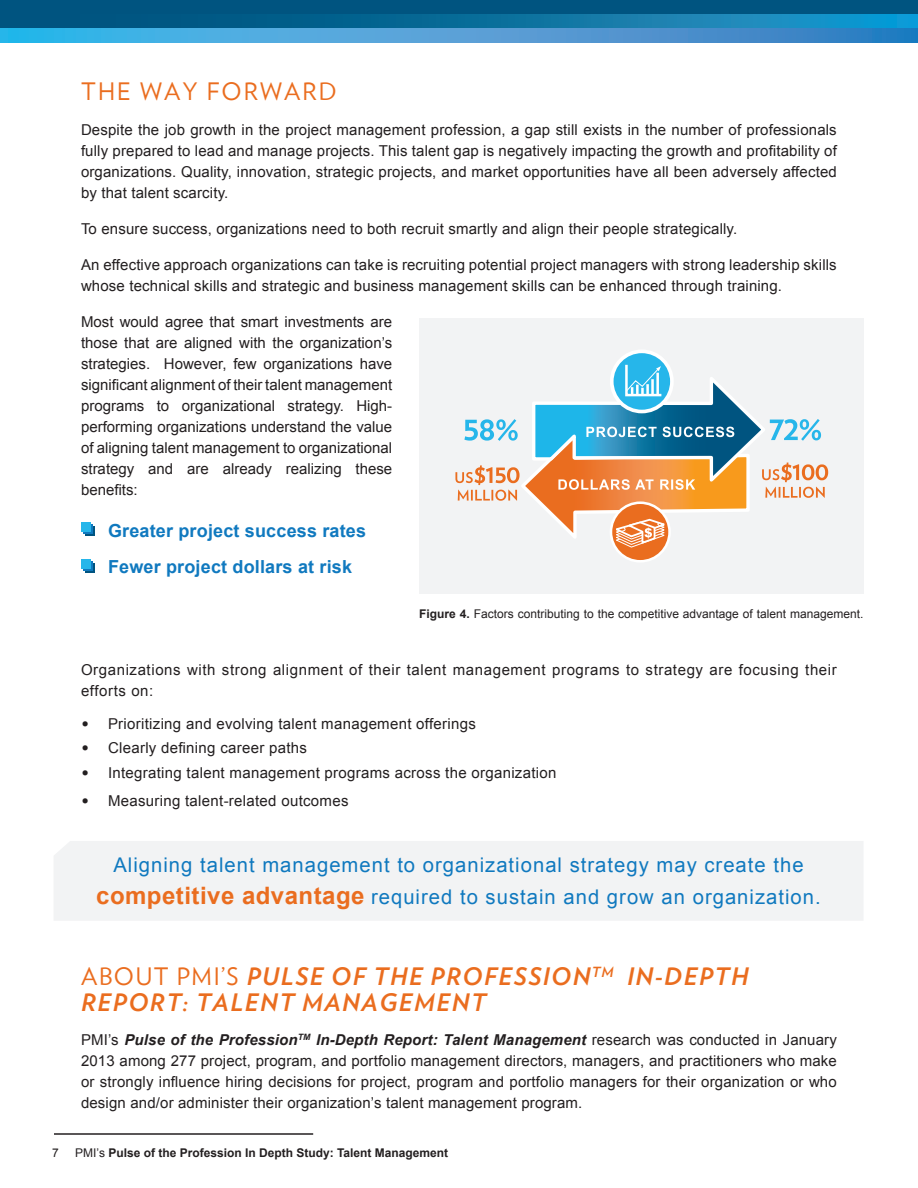
<style>
.page{position:relative;width:918px;height:1188px;background:#fff}
.page>*{position:absolute;margin:0;border:0;box-sizing:border-box;transform-origin:0 0}
.t1{font:italic 700 24px/25.5px "Verlag";letter-spacing:.065em;color:#ea6d1f}
.t2{font:24px "Verlag";letter-spacing:.085em;color:#ea6d1f}
.t3{font:20.25px/31.5px "Arial";letter-spacing:.05em;color:#1079bf;text-align:center}
.t4{font:700 18px/36px "Arial";letter-spacing:.01em;color:#1079bf}
.t5{font:15px/21px "Arial";letter-spacing:.01em;color:#231f20;text-align:justify}
.t6{font:15px/21px "Arial";letter-spacing:.04em;color:#231f20}
.t7{font:12px "Arial";color:#231f20}
.t8{font:700 12px "Arial";color:#231f20}
.s1{font-weight:700}
.s2{font-family:"Calibri";font-size:16.5px}
.s3{font-weight:700;font-size:24px;color:#ea6d1f}
.s4{font-weight:400;font-style:normal}
.s5{font-weight:700;font-style:italic}
.s6{font-weight:400}
</style>
<div class="page">
<hr style="left:54px;top:1133px;width:259px;height:2px;background:#231f20">
<div style="left:0;top:0;width:918px;height:14px;background:#005480"></div>
<svg style="left:0;top:14px;width:918px;height:14px;background:#0a709e"></svg>
<svg style="left:0;top:28px;width:918px;height:15px;background:#469dd6"></svg>
<div style="left:54px;top:841px;width:809px;height:79px;background:#f2f3f4"></div>
<svg style="left:86px;top:564px;width:9px;height:9px"></svg>
<svg style="left:83px;top:562px;width:9px;height:9px"></svg>
<div style="left:81px;top:560px;width:9px;height:9px;background:#26b6ea"></div>
<svg style="left:86px;top:527px;width:9px;height:9px"></svg>
<svg style="left:83px;top:525px;width:9px;height:9px"></svg>
<div style="left:81px;top:523px;width:9px;height:9px;background:#26b6ea"></div>
<div style="left:419px;top:318px;width:445px;height:276px;background:#f2f3f4"></div>
<svg style="left:612px;top:351px;width:60px;height:61px"></svg>
<div style="left:610px;top:350px;width:64px;height:63px;border:4px solid #fff;border-radius:50%"></div>
<div style="left:611px;top:503px;width:59px;height:58px;background:#ea6d1f;border-radius:50%"></div>
<div style="left:610px;top:501px;width:61px;height:62px;border:3px solid #fff;border-radius:50%"></div>
<svg style="left:455px;top:362px;width:373px;height:186px"></svg>
<h1 class="t2" style="left:81px;top:74px;width:257px">TH E WAY FORWARD</h1>
<p class="t5" style="left:81px;top:119px;width:757px">Despite the job growth in the project management profession, a gap still exists in the number of professionals fully prepared to lead and manage projects. This talent gap is negatively impacting the growth and profitability of organizations. Quality, innovation, strategic projects, and market opportunities have all been adversely affected by that talent scarcity.</p>
<p class="t5" style="left:81px;top:218px;width:658px">To ensure success, organizations need to both recruit smartly and align their people strategically.</p>
<p class="t5" style="left:81px;top:254px;width:757px">An effective approach organizations can take is recruiting potential project managers with strong leadership skills whose technical skills and strategic and business management skills can be enhanced through training.</p>
<p class="t5" style="left:81px;top:311px;width:313px">Most would agree that smart investments are those that are aligned with the organization’s strategies. However, few organizations have significant alignment of their talent management programs to organizational strategy. High&shy;performing organizations understand the value of aligning talent management to organizational strategy and are already realizing these benefits:</p>
<p class="t4" style="left:108px;top:513px;width:260px">Greater project success rates<br>Fewer project dollars at risk</p>
<p class="t7" style="left:419px;top:606px;width:446px"><span class="s1">Figure 4.</span> Factors contributing to the competitive advantage of talent management.</p>
<p class="t6" style="left:81px;top:659px;width:758px">Organizations with strong alignment of their talent management programs to strategy are focusing their efforts on:</p>
<p class="t5" style="left:81px;top:713px;width:396px"><span class="s2">•</span> Prioritizing and evolving talent management offerings</p>
<p class="t5" style="left:81px;top:738px;width:228px"><span class="s2">•</span> Clearly defining career paths</p>
<p class="t5" style="left:81px;top:763px;width:477px"><span class="s2">•</span> Integrating talent management programs across the organization</p>
<p class="t5" style="left:81px;top:790px;width:269px"><span class="s2">•</span> Measuring talent-related outcomes</p>
<h2 class="t3" style="left:96px;top:850px;width:726px">Aligning talent management to organizational strategy may create the <span class="s3">competitive advantage</span> required to sustain and grow an organization.</h2>
<h1 class="t1" style="left:81px;top:962px;width:669px;text-indent:140px"><span class="s4">’S</span> PULSE OF THE PROFESSION<sup>TM</sup> IN-DEPTH<br>REPORT: TALENT MANAGEMENT</h1>
<p class="t5" style="left:81px;top:1030px;width:757px">PMI ’s <span class="s5">Pulse of the Profession</span><sup>TM</sup> <span class="s5">In-Depth Report: Talent Management</span> research was conducted in January 2013 among 277 project, program, and portfolio management directors, managers, and practitioners who make or strongly influence hiring decisions for project, program and portfolio managers for their organization or who design and/or administer their organization’s talent management program.</p>
<h1 class="t2" style="left:81px;top:959px;width:110px">ABOUT PMI</h1>
<p class="t7" style="left:52px;top:1145px;width:8px">7</p>
<p class="t8" style="left:75px;top:1145px;width:374px"><span class="s6">PMI ’s</span> Pulse of the Profession In Depth Study: Talent Management</p>
</div>
